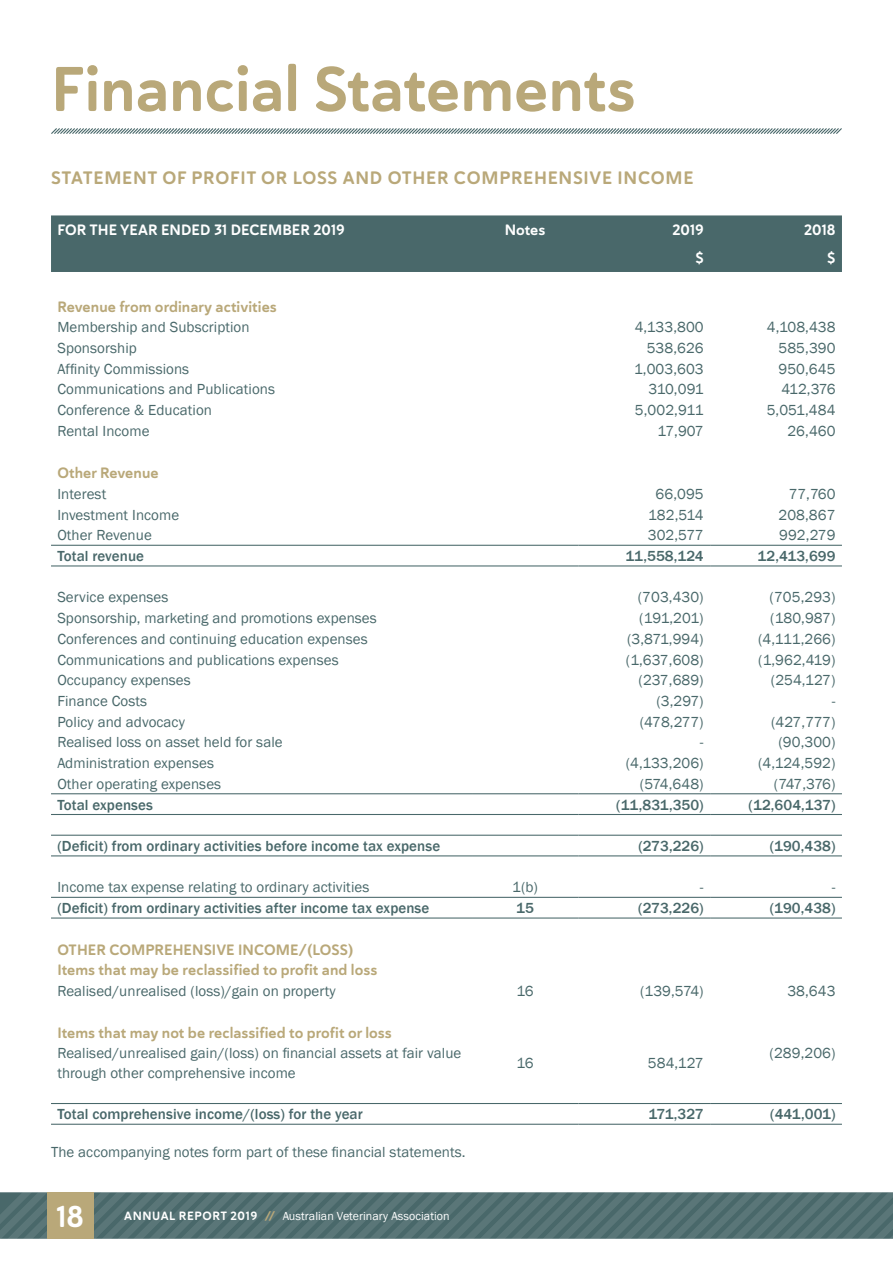
<style>
.page{position:relative;width:893px;height:1263px;background:#fff}
.page>*{position:absolute;margin:0;border:0;box-sizing:border-box;transform-origin:0 0}
.t1{font:63px "Haboro Soft Nor Bol";color:#b9a879}
.t2{font:30px "Haboro Soft Nor Bol";color:#fff}
.t3{font:18px "Haboro Soft Nor Bol";letter-spacing:.04em;color:#b9a879}
.t4{font:15px/19.5px "Franklin Gothic";letter-spacing:.005em;color:#49686a}
.t5{font:500 15px "Franklin Gothic";letter-spacing:.005em;color:#49686a}
.t6{font:15px/19.5px "Haboro Soft Nor Bol";letter-spacing:.005em;color:#b9a879}
.t7{font:15px "Haboro Soft Nor Bol";letter-spacing:.005em;color:#fff}
.t8{font:12px "Franklin Gothic";letter-spacing:.005em;color:#fff}
.s1{font-family:"Haboro Soft Nor Bol"}
.s2{font-family:"Haboro Soft Nor Bol";color:#b9a879}
</style>
<div class="page">
<svg style="left:0;top:1192px;width:893px;height:47px;background:#547173"></svg>
<div style="left:47px;top:1192px;width:47px;height:47px;background:#b9a879"></div>
<svg style="left:51px;top:128px;width:791px;height:6px;background:#abb9ba"></svg>
<div style="left:51px;top:215px;width:791px;height:57px;background:#49686a"></div>
<hr style="left:51px;top:545px;width:421px;height:1px;background:#49686a">
<hr style="left:472px;top:545px;width:106px;height:1px;background:#49686a">
<hr style="left:578px;top:545px;width:132px;height:1px;background:#49686a">
<hr style="left:710px;top:545px;width:132px;height:1px;background:#49686a">
<hr style="left:51px;top:565px;width:421px;height:1px;background:#49686a">
<hr style="left:472px;top:565px;width:106px;height:1px;background:#49686a">
<hr style="left:578px;top:565px;width:132px;height:1px;background:#49686a">
<hr style="left:710px;top:565px;width:132px;height:1px;background:#49686a">
<hr style="left:51px;top:793px;width:421px;height:1px;background:#49686a">
<hr style="left:51px;top:814px;width:421px;height:1px;background:#49686a">
<hr style="left:51px;top:835px;width:421px;height:1px;background:#49686a">
<hr style="left:472px;top:793px;width:106px;height:1px;background:#49686a">
<hr style="left:578px;top:793px;width:132px;height:1px;background:#49686a">
<hr style="left:710px;top:793px;width:132px;height:1px;background:#49686a">
<hr style="left:472px;top:814px;width:106px;height:1px;background:#49686a">
<hr style="left:578px;top:814px;width:132px;height:1px;background:#49686a">
<hr style="left:710px;top:814px;width:132px;height:1px;background:#49686a">
<hr style="left:472px;top:835px;width:106px;height:1px;background:#49686a">
<hr style="left:578px;top:835px;width:132px;height:1px;background:#49686a">
<hr style="left:710px;top:835px;width:132px;height:1px;background:#49686a">
<hr style="left:51px;top:855px;width:421px;height:1px;background:#49686a">
<hr style="left:472px;top:855px;width:106px;height:1px;background:#49686a">
<hr style="left:578px;top:855px;width:132px;height:1px;background:#49686a">
<hr style="left:710px;top:855px;width:132px;height:1px;background:#49686a">
<hr style="left:51px;top:897px;width:421px;height:1px;background:#49686a">
<hr style="left:472px;top:897px;width:106px;height:1px;background:#49686a">
<hr style="left:578px;top:897px;width:132px;height:1px;background:#49686a">
<hr style="left:710px;top:897px;width:132px;height:1px;background:#49686a">
<hr style="left:51px;top:917px;width:421px;height:1px;background:#49686a">
<hr style="left:472px;top:917px;width:106px;height:1px;background:#49686a">
<hr style="left:578px;top:917px;width:132px;height:1px;background:#49686a">
<hr style="left:710px;top:917px;width:132px;height:1px;background:#49686a">
<hr style="left:51px;top:1103px;width:421px;height:1px;background:#49686a">
<hr style="left:51px;top:1124px;width:421px;height:1px;background:#49686a">
<hr style="left:472px;top:1103px;width:106px;height:1px;background:#49686a">
<hr style="left:578px;top:1103px;width:132px;height:1px;background:#49686a">
<hr style="left:710px;top:1103px;width:132px;height:1px;background:#49686a">
<hr style="left:472px;top:1124px;width:106px;height:1px;background:#49686a">
<hr style="left:578px;top:1124px;width:132px;height:1px;background:#49686a">
<hr style="left:710px;top:1124px;width:132px;height:1px;background:#49686a">
<h1 class="t1" style="left:51px;top:48px;width:586px">Financial Statements</h1>
<p class="t3" style="left:51px;top:166px;width:644px">STATEMENT OF PROFIT OR LOSS AND OTHER COMPREHENSIVE INCOME</p>
<p class="t7" style="left:57px;top:220px;width:289px">FOR THE YEAR ENDED 31 DECEMBER 2019</p>
<p class="t7" style="left:505px;top:220px;width:42px">Notes</p>
<p class="t7" style="left:672px;top:220px;width:33px">2019</p>
<p class="t7" style="left:804px;top:220px;width:33px">2018</p>
<p class="t7" style="left:695px;top:248px;width:10px">$</p>
<p class="t7" style="left:827px;top:248px;width:10px">$</p>
<p class="t6" style="left:57px;top:297px;width:221px">Revenue from ordinary activities</p>
<p class="t4" style="left:57px;top:318px;width:194px">Membership and Subscription</p>
<p class="t4" style="left:635px;top:318px;width:70px">4,133,800</p>
<p class="t4" style="left:767px;top:318px;width:70px">4,108,438</p>
<p class="t4" style="left:57px;top:339px;width:81px">Sponsorship</p>
<p class="t4" style="left:647px;top:339px;width:58px">538,626</p>
<p class="t4" style="left:779px;top:339px;width:58px">585,390</p>
<p class="t4" style="left:57px;top:359px;width:133px">Affinity Commissions</p>
<p class="t4" style="left:634px;top:359px;width:71px">1,003,603</p>
<p class="t4" style="left:778px;top:359px;width:59px">950,645</p>
<p class="t4" style="left:57px;top:380px;width:219px">Communications and Publications</p>
<p class="t4" style="left:649px;top:380px;width:57px">310,091</p>
<p class="t4" style="left:781px;top:380px;width:56px">412,376</p>
<p class="t4" style="left:57px;top:401px;width:156px">Conference &amp; Education</p>
<p class="t4" style="left:635px;top:401px;width:70px">5,002,911</p>
<p class="t4" style="left:767px;top:401px;width:70px">5,051,484</p>
<p class="t4" style="left:57px;top:421px;width:94px">Rental Income</p>
<p class="t4" style="left:657px;top:421px;width:48px">17,907</p>
<p class="t4" style="left:787px;top:421px;width:50px">26,460</p>
<p class="t6" style="left:57px;top:463px;width:103px">Other Revenue</p>
<p class="t4" style="left:57px;top:484px;width:50px">Interest</p>
<p class="t4" style="left:656px;top:484px;width:50px">66,095</p>
<p class="t4" style="left:789px;top:484px;width:48px">77,760</p>
<p class="t4" style="left:57px;top:505px;width:123px">Investment Income</p>
<p class="t4" style="left:648px;top:505px;width:57px">182,514</p>
<p class="t4" style="left:778px;top:505px;width:58px">208,867</p>
<p class="t4" style="left:57px;top:526px;width:96px">Other Revenue</p>
<p class="t4" style="left:648px;top:526px;width:57px">302,577</p>
<p class="t4" style="left:779px;top:526px;width:58px">992,279</p>
<p class="t5" style="left:57px;top:547px;width:88px">Total revenue</p>
<p class="t5" style="left:625px;top:547px;width:80px">11,558,124</p>
<p class="t5" style="left:757px;top:547px;width:79px">12,413,699</p>
<p class="t4" style="left:57px;top:588px;width:113px">Service expenses</p>
<p class="t4" style="left:638px;top:588px;width:67px">(703,430)</p>
<p class="t4" style="left:770px;top:588px;width:67px">(705,293)</p>
<p class="t4" style="left:57px;top:609px;width:321px">Sponsorship, marketing and promotions expenses</p>
<p class="t4" style="left:639px;top:609px;width:66px">(191,201)</p>
<p class="t4" style="left:770px;top:609px;width:67px">(180,987)</p>
<p class="t4" style="left:57px;top:629px;width:312px">Conferences and continuing education expenses</p>
<p class="t4" style="left:627px;top:629px;width:78px">(3,871,994)</p>
<p class="t4" style="left:758px;top:629px;width:79px">(4,111,266)</p>
<p class="t4" style="left:57px;top:650px;width:283px">Communications and publications expenses</p>
<p class="t4" style="left:626px;top:650px;width:79px">(1,637,608)</p>
<p class="t4" style="left:758px;top:650px;width:79px">(1,962,419)</p>
<p class="t4" style="left:57px;top:671px;width:135px">Occupancy expenses</p>
<p class="t4" style="left:638px;top:671px;width:67px">(237,689)</p>
<p class="t4" style="left:771px;top:671px;width:66px">(254,127)</p>
<p class="t4" style="left:57px;top:691px;width:91px">Finance Costs</p>
<p class="t4" style="left:656px;top:691px;width:49px">(3,297)</p>
<p class="t4" style="left:832px;top:691px;width:5px">-</p>
<p class="t4" style="left:57px;top:712px;width:129px">Policy and advocacy</p>
<p class="t4" style="left:640px;top:712px;width:65px">(478,277)</p>
<p class="t4" style="left:771px;top:712px;width:66px">(427,777)</p>
<p class="t4" style="left:57px;top:733px;width:227px">Realised loss on asset held for sale</p>
<p class="t4" style="left:700px;top:733px;width:5px">-</p>
<p class="t4" style="left:778px;top:733px;width:59px">(90,300)</p>
<p class="t4" style="left:57px;top:754px;width:158px">Administration expenses</p>
<p class="t4" style="left:626px;top:754px;width:79px">(4,133,206)</p>
<p class="t4" style="left:758px;top:754px;width:79px">(4,124,592)</p>
<p class="t4" style="left:57px;top:774px;width:165px">Other operating expenses</p>
<p class="t4" style="left:640px;top:774px;width:65px">(574,648)</p>
<p class="t4" style="left:774px;top:774px;width:63px">(747,376)</p>
<p class="t5" style="left:57px;top:795px;width:97px">Total expenses</p>
<p class="t5" style="left:616px;top:795px;width:89px">(11,831,350)</p>
<p class="t5" style="left:748px;top:795px;width:88px">(12,604,137)</p>
<p class="t5" style="left:57px;top:837px;width:384px">(Deficit) from ordinary activities before income tax expense</p>
<p class="t5" style="left:638px;top:837px;width:67px">(273,226)</p>
<p class="t5" style="left:770px;top:837px;width:67px">(190,438)</p>
<p class="t4" style="left:57px;top:878px;width:313px">Income tax expense relating to ordinary activities</p>
<p class="t4" style="left:512px;top:878px;width:27px">1(b)</p>
<p class="t4" style="left:700px;top:878px;width:5px">-</p>
<p class="t4" style="left:832px;top:878px;width:5px">-</p>
<p class="t5" style="left:57px;top:899px;width:373px">(Deficit) from ordinary activities after income tax expense</p>
<p class="t5" style="left:516px;top:899px;width:19px">15</p>
<p class="t5" style="left:638px;top:899px;width:67px">(273,226)</p>
<p class="t5" style="left:770px;top:899px;width:67px">(190,438)</p>
<p class="t6" style="left:57px;top:940px;width:321px">OTHER COMPREHENSIVE INCOME/(LOSS)<br>Items that may be reclassified to profit and loss</p>
<p class="t4" style="left:57px;top:981px;width:280px">Realised/unrealised (loss)/gain on property</p>
<p class="t4" style="left:516px;top:981px;width:19px">16</p>
<p class="t4" style="left:640px;top:981px;width:65px">(139,574)</p>
<p class="t4" style="left:787px;top:981px;width:50px">38,643</p>
<p class="t6" style="left:57px;top:1023px;width:336px">Items that may not be reclassified to profit or loss</p>
<p class="t4" style="left:57px;top:1044px;width:406px">Realised/unrealised gain/(loss) on financial assets at fair value through other comprehensive income</p>
<p class="t4" style="left:516px;top:1054px;width:19px">16</p>
<p class="t4" style="left:648px;top:1054px;width:57px">584,127</p>
<p class="t4" style="left:770px;top:1044px;width:67px">(289,206)</p>
<p class="t5" style="left:57px;top:1105px;width:307px">Total comprehensive income/(loss) for the year</p>
<p class="t5" style="left:649px;top:1105px;width:57px">171,327</p>
<p class="t5" style="left:770px;top:1105px;width:67px">(441,001)</p>
<p class="t4" style="left:51px;top:1142px;width:416px">The accompanying notes form part of these financial statements.</p>
<h2 class="t2" style="left:56px;top:1197px;width:29px">18</h2>
<p class="t8" style="left:124px;top:1208px;width:327px"><span class="s1">ANNUAL REPORT 2019</span> <span class="s2">//</span> Australian Veterinary Association</p>
</div>
